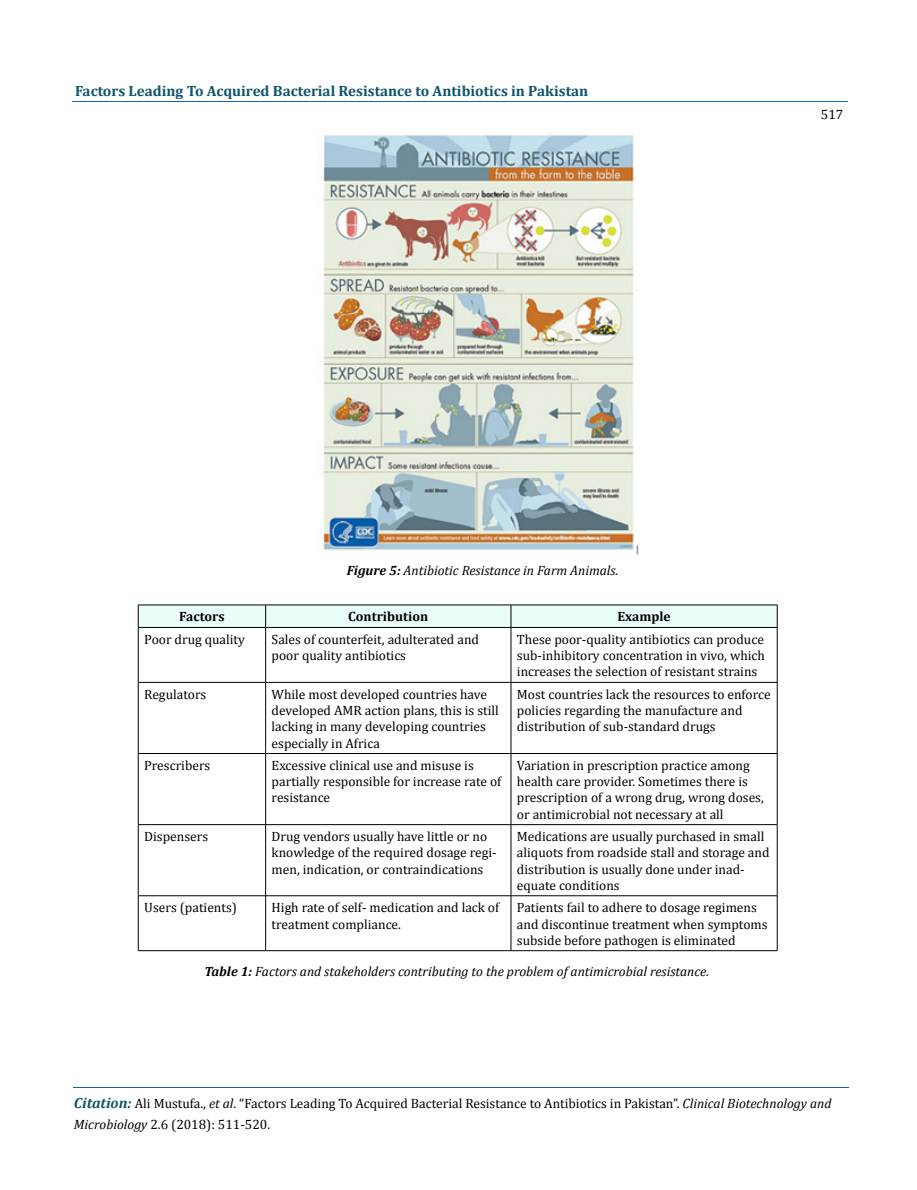
<style>
.page{position:relative;width:917px;height:1190px;background:#fff}
.page>*{position:absolute;margin:0;border:0;box-sizing:border-box;transform-origin:0 0}
.t1{font:700 14.85px "Cambria";color:#0e546a}
.t2{font:13.5px/16.2px "Cambria";color:#000}
.t3{font:italic 13.5px "Cambria";color:#000}
.t4{font:700 13.5px "Cambria";color:#000}
.s1{font-weight:700}
.s2{font-weight:700;font-style:italic;font-size:14.85px;color:#0e546a}
.s3{font-style:italic}
</style>
<div class="page">
<hr style="left:73px;top:1087px;width:775px;height:1px;background:#0d66b1">
<hr style="left:72px;top:101px;width:775px;height:1px;background:#0d66b1">
<img style="left:319px;top:134px;width:319px;height:421px">
<div style="left:138px;top:604px;width:639px;height:24px;background:#e9fdf9"></div>
<hr style="left:138px;top:604px;width:128px;height:1px;background:#000">
<svg style="left:138px;top:605px;width:1px;height:22px"></svg>
<hr style="left:266px;top:604px;width:245px;height:1px;background:#000">
<svg style="left:265px;top:605px;width:1px;height:22px"></svg>
<hr style="left:511px;top:604px;width:266px;height:1px;background:#000">
<svg style="left:510px;top:605px;width:1px;height:22px"></svg>
<svg style="left:777px;top:605px;width:1px;height:22px"></svg>
<hr style="left:138px;top:627px;width:128px;height:1px;background:#000">
<hr style="left:138px;top:627px;width:1px;height:55px;background:#000">
<hr style="left:266px;top:627px;width:245px;height:1px;background:#000">
<hr style="left:265px;top:627px;width:1px;height:55px;background:#000">
<hr style="left:511px;top:627px;width:266px;height:1px;background:#000">
<hr style="left:510px;top:627px;width:1px;height:55px;background:#000">
<hr style="left:777px;top:627px;width:1px;height:55px;background:#000">
<hr style="left:138px;top:682px;width:128px;height:1px;background:#000">
<hr style="left:138px;top:682px;width:1px;height:71px;background:#000">
<hr style="left:266px;top:682px;width:245px;height:1px;background:#000">
<hr style="left:265px;top:682px;width:1px;height:71px;background:#000">
<hr style="left:511px;top:682px;width:266px;height:1px;background:#000">
<hr style="left:510px;top:682px;width:1px;height:71px;background:#000">
<hr style="left:777px;top:682px;width:1px;height:71px;background:#000">
<hr style="left:138px;top:753px;width:128px;height:1px;background:#000">
<hr style="left:138px;top:753px;width:1px;height:71px;background:#000">
<hr style="left:266px;top:753px;width:245px;height:1px;background:#000">
<hr style="left:265px;top:753px;width:1px;height:71px;background:#000">
<hr style="left:511px;top:753px;width:266px;height:1px;background:#000">
<hr style="left:510px;top:753px;width:1px;height:71px;background:#000">
<hr style="left:777px;top:753px;width:1px;height:71px;background:#000">
<hr style="left:138px;top:824px;width:128px;height:1px;background:#000">
<hr style="left:138px;top:824px;width:1px;height:71px;background:#000">
<hr style="left:266px;top:824px;width:245px;height:1px;background:#000">
<hr style="left:265px;top:824px;width:1px;height:71px;background:#000">
<hr style="left:511px;top:824px;width:266px;height:1px;background:#000">
<hr style="left:510px;top:824px;width:1px;height:71px;background:#000">
<hr style="left:777px;top:824px;width:1px;height:71px;background:#000">
<hr style="left:138px;top:895px;width:128px;height:1px;background:#000">
<hr style="left:138px;top:896px;width:1px;height:54px;background:#000">
<hr style="left:266px;top:895px;width:245px;height:1px;background:#000">
<hr style="left:265px;top:896px;width:1px;height:54px;background:#000">
<hr style="left:511px;top:895px;width:266px;height:1px;background:#000">
<hr style="left:510px;top:896px;width:1px;height:54px;background:#000">
<hr style="left:777px;top:896px;width:1px;height:54px;background:#000">
<hr style="left:138px;top:950px;width:128px;height:1px;background:#000">
<hr style="left:266px;top:950px;width:245px;height:1px;background:#000">
<hr style="left:511px;top:950px;width:266px;height:1px;background:#000">
<p class="t1" style="left:75px;top:82px;width:514px">Factors Leading To Acquired Bacterial Resistance to Antibiotics in Pakistan</p>
<p class="t2" style="left:820px;top:106px;width:24px">517</p>
<p class="t3" style="left:346px;top:562px;width:273px"><span class="s1">Figure 5:</span> Antibiotic Resistance in Farm Animals.</p>
<p class="t4" style="left:179px;top:608px;width:47px">Factors</p>
<p class="t4" style="left:348px;top:608px;width:81px">Contribution</p>
<p class="t4" style="left:617px;top:608px;width:55px">Example</p>
<p class="t2" style="left:144px;top:631px;width:102px">Poor drug quality</p>
<p class="t2" style="left:272px;top:631px;width:209px">Sales of counterfeit, adulterated and poor quality antibiotics</p>
<p class="t2" style="left:517px;top:631px;width:249px;text-align:justify">These poor-quality antibiotics can produce sub-inhibitory concentration in vivo, which increases the selection of resistant strains</p>
<p class="t2" style="left:144px;top:686px;width:64px">Regulators</p>
<p class="t2" style="left:272px;top:686px;width:229px">While most developed countries have developed AMR action plans, this is still lacking in many developing countries especially in Africa</p>
<p class="t2" style="left:517px;top:686px;width:255px">Most countries lack the resources to enforce policies regarding the manufacture and distribution of sub-standard drugs</p>
<p class="t2" style="left:144px;top:757px;width:68px">Prescribers</p>
<p class="t2" style="left:272px;top:757px;width:231px">Excessive clinical use and misuse is partially responsible for increase rate of resistance</p>
<p class="t2" style="left:517px;top:757px;width:248px">Variation in prescription practice among health care provider. Sometimes there is prescription of a wrong drug, wrong doses, or antimicrobial not necessary at all</p>
<p class="t2" style="left:144px;top:828px;width:65px">Dispensers</p>
<p class="t2" style="left:272px;top:828px;width:226px">Drug vendors usually have little or no knowledge of the required dosage regi&shy;men, indication, or contraindications</p>
<p class="t2" style="left:517px;top:828px;width:254px">Medications are usually purchased in small aliquots from roadside stall and storage and distribution is usually done under inad&shy;equate conditions</p>
<p class="t2" style="left:144px;top:899px;width:94px">Users (patients)</p>
<p class="t2" style="left:272px;top:899px;width:229px">High rate of self- medication and lack of treatment compliance.</p>
<p class="t2" style="left:517px;top:899px;width:252px">Patients fail to adhere to dosage regimens and discontinue treatment when symptoms subside before pathogen is eliminated</p>
<p class="t3" style="left:204px;top:963px;width:506px"><span class="s1">Table 1:</span> Factors and stakeholders contributing to the problem of antimicrobial resistance.</p>
<p class="t2" style="left:74px;top:1092px;width:759px;line-height:21px"><span class="s2">Citation:</span> Ali Mustufa., <span class="s3">et al</span>. “Factors Leading To Acquired Bacterial Resistance to Antibiotics in Pakistan”. <span class="s3">Clinical Biotechnology and<br>Microbiology</span> 2.6 (2018): 511-520.</p>
</div>
